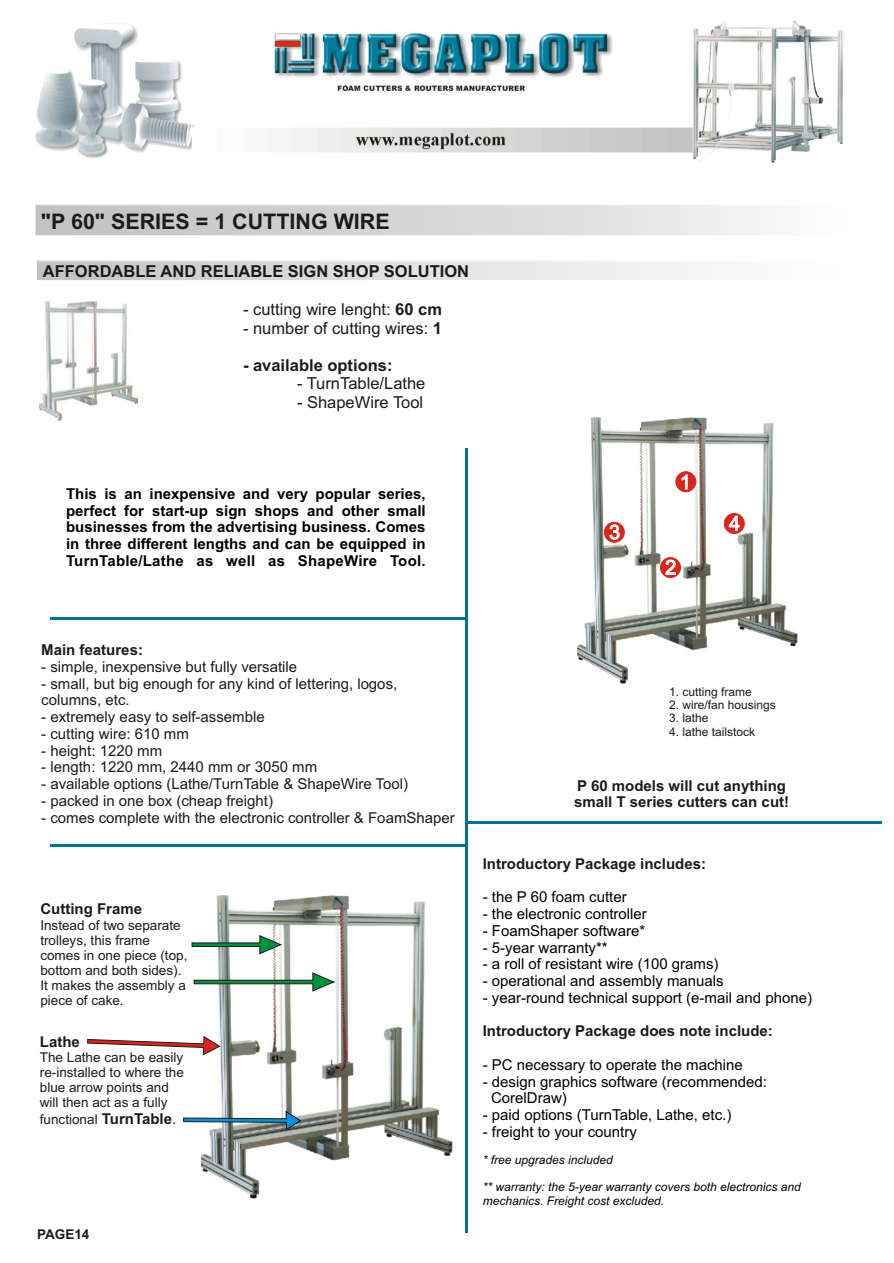
<style>
.page{position:relative;width:894px;height:1263px;background:#fff}
.page>*{position:absolute;margin:0;border:0;box-sizing:border-box;transform-origin:0 0}
.t1{font:700 21.45px "Arial";color:#1f1a17}
.t2{font:19.8px "Arial";color:#fff}
.t3{font:16.5px "Arial";color:#1f1a17}
.t4{font:700 16.5px "Arial";color:#1f1a17}
.t5{font:15px/16.8px "Arial";color:#000}
.t6{font:15px/16.8px "Arial";color:#1f1a17}
.t7{font:700 15px/16.8px "Arial";letter-spacing:.015em;color:#000;text-align:justify}
.t8{font:700 15px/16.8px "Arial";color:#1f1a17}
.t9{font:13.5px/15.1px "Arial";color:#1f1a17}
.t10{font:700 13.5px "Arial";color:#1f1a17}
.t11{font:italic 12px/13.4px "Arial";color:#000}
.t12{font:12px "Arial";color:#1f1a17}
.s1{font-weight:700}
.s2{font-weight:700;font-size:15px}
.s3{font-size:15px}
</style>
<div class="page">
<img style="left:577px;top:417px;width:220px;height:266px">
<hr style="left:50px;top:617px;width:416px;height:2px;background:#007396">
<hr style="left:50px;top:845px;width:416px;height:2px;background:#007396">
<hr style="left:465px;top:821px;width:417px;height:3px;background:#007396">
<hr style="left:465px;top:449px;width:3px;height:784px;background:#007396">
<div style="left:660px;top:557px;width:21px;height:21px;background:#d9261c;border:1px solid #d9261c;border-radius:50%"></div>
<div style="left:604px;top:522px;width:20px;height:20px;background:#d9261c;border:1px solid #d9261c;border-radius:50%"></div>
<div style="left:724px;top:513px;width:20px;height:21px;background:#d9261c;border:1px solid #d9261c;border-radius:50%"></div>
<div style="left:676px;top:472px;width:20px;height:20px;background:#d9261c;border:1px solid #d9261c;border-radius:50%"></div>
<img style="left:202px;top:896px;width:251px;height:303px">
<svg style="left:194px;top:973px;width:140px;height:18px"></svg>
<svg style="left:192px;top:935px;width:89px;height:19px"></svg>
<svg style="left:183px;top:1111px;width:118px;height:19px"></svg>
<svg style="left:87px;top:1036px;width:133px;height:19px"></svg>
<div style="left:35px;top:205px;width:822px;height:31px;background:linear-gradient(to right,#bebebe,#f8f8f8)"></div>
<div style="left:35px;top:205px;width:822px;height:31px;border:1px solid #fff"></div>
<img style="left:39px;top:301px;width:99px;height:119px">
<div style="left:36px;top:261px;width:822px;height:20px;background:linear-gradient(to right,#c5c5c5,#fff)"></div>
<div style="left:36px;top:261px;width:822px;height:20px;border:1px solid #fff"></div>
<img style="left:36px;top:20px;width:808px;height:143px">
<h1 class="t1" style="left:41px;top:213px;width:350px">"P 60" SERIES = 1 CUTTING WIRE</h1>
<p class="t4" style="left:43px;top:265px;width:428px">AFFORDABLE AND RELIABLE SIGN SHOP SOLUTION</p>
<p class="t3" style="left:243px;top:303px;width:201px">- cutting wire lenght: <span class="s1">60 cm</span></p>
<p class="t3" style="left:243px;top:322px;width:201px">- number of cutting wires: <span class="s1">1</span></p>
<p class="t4" style="left:243px;top:359px;width:151px">- available options:</p>
<p class="t3" style="left:297px;top:377px;width:130px">- TurnTable/Lathe</p>
<p class="t3" style="left:297px;top:396px;width:128px">- ShapeWire Tool</p>
<p class="t7" style="left:66px;top:487px;width:361px">This is an inexpensive and very popular series, perfect for start-up sign shops and other small businesses from the advertising business. Comes in three different lengths and can be equipped in TurnTable/Lathe as well as ShapeWire Tool.</p>
<h2 class="t2" style="left:609px;top:525px;width:13px">3</h2>
<h2 class="t2" style="left:680px;top:475px;width:13px">1</h2>
<h2 class="t2" style="left:665px;top:560px;width:13px">2</h2>
<h2 class="t2" style="left:729px;top:516px;width:13px">4</h2>
<p class="t8" style="left:41px;top:643px;width:103px">Main features:</p>
<p class="t6" style="left:41px;top:660px;width:257px">- simple, inexpensive but fully versatile</p>
<p class="t6" style="left:41px;top:676px;width:358px">- small, but big enough for any kind of lettering, logos, columns, etc.</p>
<p class="t6" style="left:41px;top:710px;width:225px">- extremely easy to self-assemble</p>
<p class="t6" style="left:41px;top:727px;width:149px">- cutting wire: 610 mm</p>
<p class="t6" style="left:41px;top:743px;width:122px">- height: 1220 mm</p>
<p class="t6" style="left:41px;top:760px;width:277px">- length: 1220 mm, 2440 mm or 3050 mm</p>
<p class="t6" style="left:41px;top:777px;width:368px">- available options (Lathe/TurnTable &amp; ShapeWire Tool)</p>
<p class="t6" style="left:41px;top:794px;width:233px">- packed in one box (cheap freight)</p>
<p class="t6" style="left:41px;top:810px;width:415px">- comes complete with the electronic controller &amp; FoamShaper</p>
<p class="t8" style="left:40px;top:902px;width:103px">Cutting Frame</p>
<p class="t9" style="left:40px;top:919px;width:149px">Instead of two separate trolleys, this frame comes in one piece (top, bottom and both sides).<br>It makes the assembly a piece of cake.</p>
<p class="t8" style="left:40px;top:1034px;width:42px">Lathe</p>
<p class="t9" style="left:40px;top:1051px;width:146px">The Lathe can be easily re-installed to where the blue arrow points and will then act as a fully</p>
<p class="t9" style="left:40px;top:1113px;width:138px">functional <span class="s2">TurnTable</span><span class="s3">.</span></p>
<p class="t10" style="left:37px;top:1229px;width:54px">PAGE14</p>
<p class="t12" style="left:669px;top:687px;width:84px">1. cutting frame</p>
<p class="t12" style="left:669px;top:700px;width:108px">2. wire/fan housings</p>
<p class="t12" style="left:669px;top:714px;width:41px">3. lathe</p>
<p class="t12" style="left:669px;top:727px;width:88px">4. lathe tailstock</p>
<p class="t8" style="left:574px;top:778px;width:217px">P 60 models will cut anything small T series cutters can cut!</p>
<p class="t8" style="left:483px;top:857px;width:225px">Introductory Package includes:</p>
<p class="t5" style="left:483px;top:890px;width:145px">- the P 60 foam cutter</p>
<p class="t5" style="left:483px;top:907px;width:166px">- the electronic controller</p>
<p class="t5" style="left:483px;top:924px;width:164px">- FoamShaper software*</p>
<p class="t5" style="left:483px;top:940px;width:127px">- 5-year warranty**</p>
<p class="t5" style="left:483px;top:957px;width:237px">- a roll of resistant wire (100 grams)</p>
<p class="t5" style="left:483px;top:974px;width:242px">- operational and assembly manuals</p>
<p class="t5" style="left:483px;top:991px;width:331px">- year-round technical support (e-mail and phone)</p>
<p class="t8" style="left:483px;top:1024px;width:292px">Introductory Package does note include:</p>
<p class="t5" style="left:483px;top:1058px;width:262px">- PC necessary to operate the machine</p>
<p class="t5" style="left:491px;top:1074px;width:278px;text-indent:-8px">- design graphics software (recommended:<br>CorelDraw)</p>
<p class="t5" style="left:483px;top:1108px;width:250px">- paid options (TurnTable, Lathe, etc.)</p>
<p class="t5" style="left:483px;top:1125px;width:156px">- freight to your country</p>
<p class="t11" style="left:483px;top:1155px;width:132px">* free upgrades included</p>
<p class="t11" style="left:483px;top:1181px;width:320px">** warranty: the 5-year warranty covers both electronics and mechanics. Freight cost excluded.</p>
</div>
